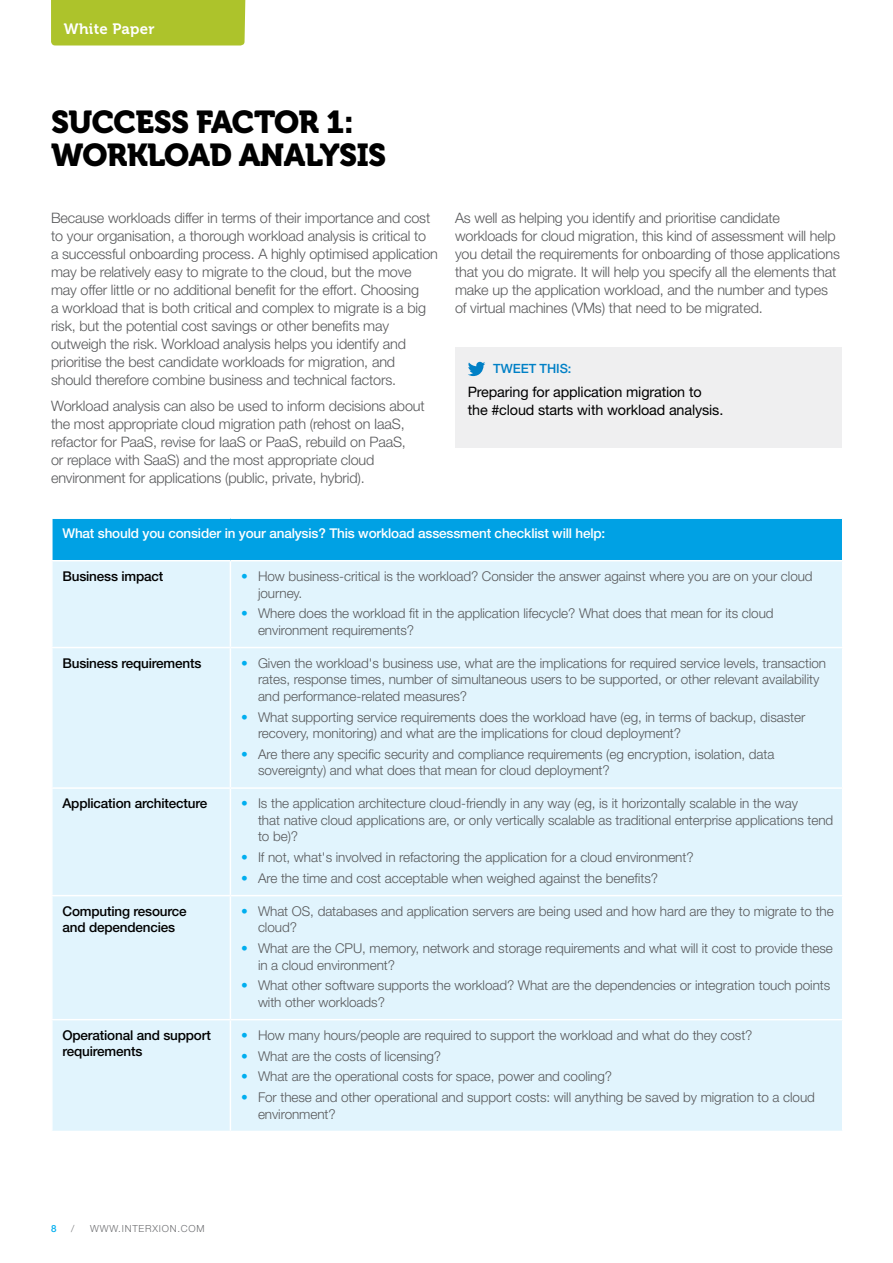
<style>
.page{position:relative;width:893px;height:1263px;background:#fff}
.page>*{position:absolute;margin:0;border:0;box-sizing:border-box;transform-origin:0 0}
.t1{font:31.5px/33px "Museo 900";letter-spacing:-.02em;color:#000}
.t2{font:15px "Museo 700";letter-spacing:.02em;color:#fff}
.t3{font:300 14.4px/18px "Helvetica Neue LT Std";letter-spacing:-.01em;color:#58595b}
.t4{font:14.4px/18px "Helvetica Neue LT Std";letter-spacing:-.01em;color:#000}
.t5{font:300 13.5px/16.5px "Helvetica Neue LT Std";letter-spacing:-.005em;color:#58595b}
.t6{font:500 13.5px/16.5px "Helvetica Neue LT Std";letter-spacing:-.01em;color:#000}
.t7{font:500 13.5px "Helvetica Neue LT Std";letter-spacing:-.01em;color:#fff}
.t8{font:500 12.75px "Helvetica Neue LT Std";letter-spacing:-.005em;color:#0080c6}
.t9{font:300 9.75px "Helvetica Neue LT Std";letter-spacing:.08em;color:#6d6e71}
.t10{font:500 9.75px "Helvetica Neue LT Std";color:#00aeef}
.s1{color:#00aeef}
</style>
<div class="page">
<div style="left:51px;top:0;width:195px;height:45px;background:#adc32b"></div>
<div style="left:52px;top:518px;width:791px;height:43px;background:#00a1e4"></div>
<div style="left:53px;top:561px;width:789px;height:570px;background:#e1f4fd"></div>
<hr style="left:51px;top:517px;width:179px;height:2px;background:#fff">
<hr style="left:51px;top:519px;width:2px;height:41px;background:#fff">
<hr style="left:230px;top:517px;width:613px;height:2px;background:#fff">
<hr style="left:842px;top:519px;width:1px;height:41px;background:#fff">
<hr style="left:51px;top:560px;width:179px;height:1px;background:#fff">
<hr style="left:51px;top:895px;width:179px;height:1px;background:#fff">
<hr style="left:51px;top:1019px;width:179px;height:1px;background:#fff">
<hr style="left:51px;top:647px;width:179px;height:1px;background:#fff">
<hr style="left:51px;top:787px;width:179px;height:2px;background:#fff">
<hr style="left:230px;top:560px;width:613px;height:1px;background:#fff">
<hr style="left:230px;top:561px;width:1px;height:86px;background:#fff">
<hr style="left:230px;top:647px;width:613px;height:1px;background:#fff">
<hr style="left:230px;top:648px;width:1px;height:139px;background:#fff">
<hr style="left:230px;top:787px;width:613px;height:2px;background:#fff">
<hr style="left:230px;top:789px;width:1px;height:106px;background:#fff">
<hr style="left:230px;top:895px;width:613px;height:1px;background:#fff">
<hr style="left:230px;top:896px;width:1px;height:123px;background:#fff">
<hr style="left:230px;top:1019px;width:613px;height:1px;background:#fff">
<hr style="left:230px;top:1020px;width:1px;height:111px;background:#fff">
<div style="left:455px;top:347px;width:387px;height:100px;background:#efeff0"></div>
<svg style="left:468px;top:362px;width:17px;height:14px"></svg>
<p class="t2" style="left:64px;top:21px;width:92px">White Paper</p>
<h1 class="t1" style="left:51px;top:106px;width:337px">SUCCESS FACTOR 1:<br>WORKLOAD ANALYSIS</h1>
<p class="t3" style="left:51px;top:208px;width:388px">Because workloads differ in terms of their importance and cost to your organisation, a thorough workload analysis is critical to<br>a successful onboarding process. A highly optimised application may be relatively easy to migrate to the cloud, but the move may offer little or no additional benefit for the effort. Choosing<br>a workload that is both critical and complex to migrate is a big risk, but the potential cost savings or other benefits may outweigh the risk. Workload analysis helps you identify and prioritise the best candidate workloads for migration, and should therefore combine business and technical factors.</p>
<p class="t3" style="left:51px;top:397px;width:375px">Workload analysis can also be used to inform decisions about the most appropriate cloud migration path (rehost on IaaS, refactor for PaaS, revise for IaaS or PaaS, rebuild on PaaS,<br>or replace with SaaS) and the most appropriate cloud environment for applications (public, private, hybrid).</p>
<p class="t3" style="left:455px;top:208px;width:386px">As well as helping you identify and prioritise candidate workloads for cloud migration, this kind of assessment will help you detail the requirements for onboarding of those applications that you do migrate. It will help you specify all the elements that make up the application workload, and the number and types of virtual machines (VMs) that need to be migrated.</p>
<p class="t8" style="left:493px;top:361px;width:80px">TWEET THIS:</p>
<p class="t4" style="left:468px;top:383px;width:257px">Preparing for application migration to the #cloud starts with workload analysis.</p>
<p class="t7" style="left:62px;top:526px;width:544px">What should you consider in your analysis? This workload assessment checklist will help:</p>
<p class="t6" style="left:62px;top:568px;width:103px">Business impact</p>
<p class="t5" style="left:258px;top:568px;width:556px;text-indent:-17px"><span class="s1">•</span> How business-critical is the workload? Consider the answer against where you are on your cloud journey.</p>
<p class="t5" style="left:258px;top:605px;width:517px;text-indent:-17px"><span class="s1">•</span> Where does the workload fit in the application lifecycle? What does that mean for its cloud environment requirements?</p>
<p class="t6" style="left:62px;top:655px;width:141px">Business requirements</p>
<p class="t5" style="left:258px;top:654px;width:570px;text-indent:-17px"><span class="s1">•</span> Given the workload's business use, what are the implications for required service levels, transaction rates, response times, number of simultaneous users to be supported, or other relevant availability and performance-related measures?</p>
<p class="t5" style="left:258px;top:708px;width:549px;text-indent:-17px"><span class="s1">•</span> What supporting service requirements does the workload have (eg, in terms of backup, disaster recovery, monitoring) and what are the implications for cloud deployment?</p>
<p class="t5" style="left:258px;top:745px;width:518px;text-indent:-17px"><span class="s1">•</span> Are there any specific security and compliance requirements (eg encryption, isolation, data sovereignty) and what does that mean for cloud deployment?</p>
<p class="t6" style="left:62px;top:795px;width:146px">Application architecture</p>
<p class="t5" style="left:258px;top:795px;width:577px;text-indent:-17px"><span class="s1">•</span> Is the application architecture cloud-friendly in any way (eg, is it horizontally scalable in the way<br>that native cloud applications are, or only vertically scalable as traditional enterprise applications tend to be)?</p>
<p class="t5" style="left:241px;top:849px;width:454px"><span class="s1">•</span> If not, what's involved in refactoring the application for a cloud environment?</p>
<p class="t5" style="left:241px;top:869px;width:418px"><span class="s1">•</span> Are the time and cost acceptable when weighed against the benefits?</p>
<p class="t6" style="left:62px;top:903px;width:126px">Computing resource and dependencies</p>
<p class="t5" style="left:258px;top:902px;width:577px;text-indent:-17px"><span class="s1">•</span> What OS, databases and application servers are being used and how hard are they to migrate to the cloud?</p>
<p class="t5" style="left:258px;top:940px;width:576px;text-indent:-17px"><span class="s1">•</span> What are the CPU, memory, network and storage requirements and what will it cost to provide these in a cloud environment?</p>
<p class="t5" style="left:258px;top:977px;width:574px;text-indent:-17px"><span class="s1">•</span> What other software supports the workload? What are the dependencies or integration touch points with other workloads?</p>
<p class="t6" style="left:62px;top:1027px;width:150px">Operational and support requirements</p>
<p class="t5" style="left:241px;top:1026px;width:513px"><span class="s1">•</span> How many hours/people are required to support the workload and what do they cost?</p>
<p class="t5" style="left:241px;top:1047px;width:202px"><span class="s1">•</span> What are the costs of licensing?</p>
<p class="t5" style="left:241px;top:1068px;width:373px"><span class="s1">•</span> What are the operational costs for space, power and cooling?</p>
<p class="t5" style="left:258px;top:1089px;width:558px;text-indent:-17px"><span class="s1">•</span> For these and other operational and support costs: will anything be saved by migration to a cloud environment?</p>
<p class="t10" style="left:51px;top:1223px;width:7px">8</p>
<p class="t9" style="left:71px;top:1223px;width:5px">/</p>
<p class="t9" style="left:90px;top:1223px;width:116px">WWW.INTERXION.COM</p>
</div>
